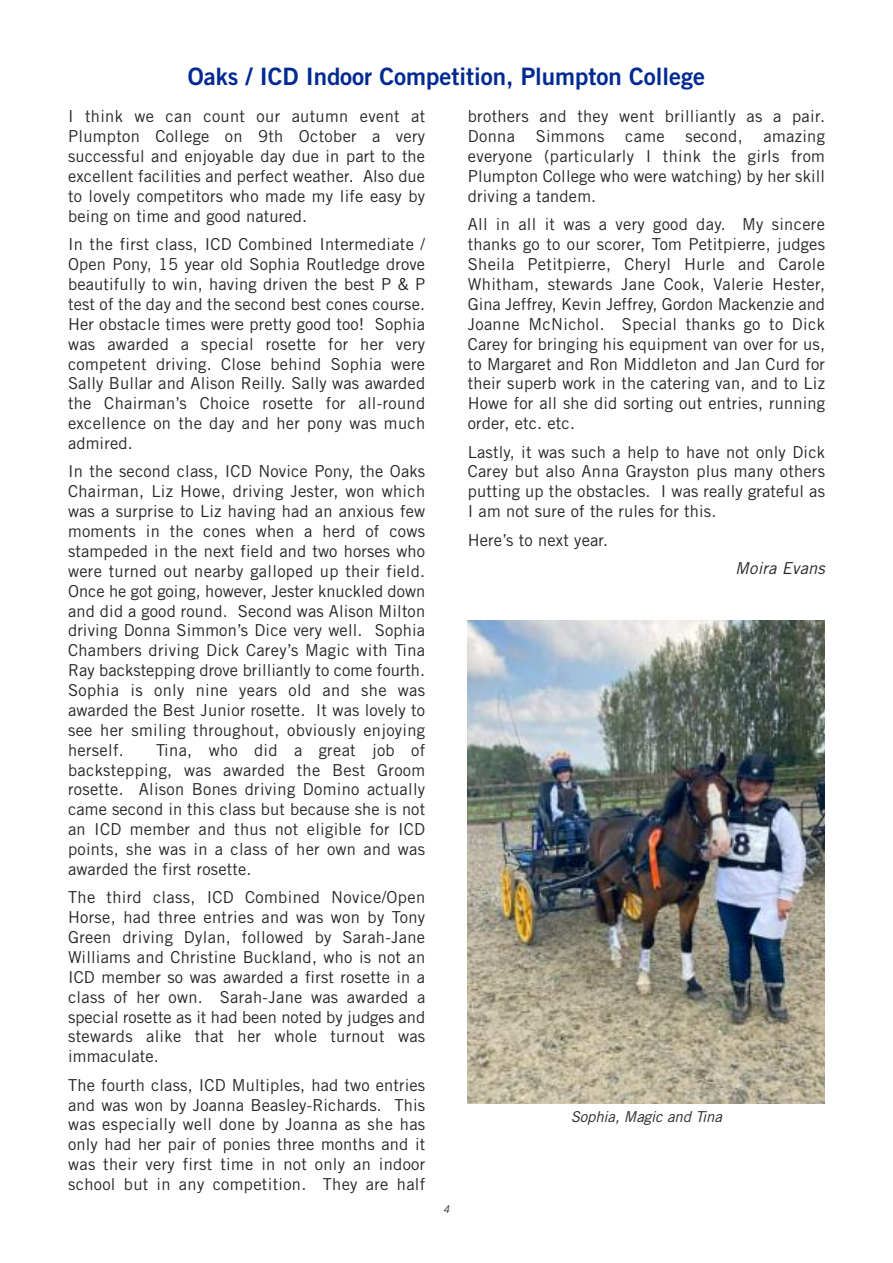
<style>
.page{position:relative;width:893px;height:1263px;background:#fff}
.page>*{position:absolute;margin:0;border:0;box-sizing:border-box;transform-origin:0 0}
.t1{font:24px "Trade Gothic Bold Two";color:#002a92}
.t2{font:16.5px/20px "Trade Gothic";letter-spacing:.02em;color:#272627;text-align:justify}
.t3{font:italic 16.5px "Trade Gothic";letter-spacing:.015em;color:#272627}
.t4{font:italic 15px "Trade Gothic";letter-spacing:-.005em;color:#272627}
.t5{font:italic 10.5px "Trade Gothic";color:#272627}
</style>
<div class="page">
<img style="left:468px;top:621px;width:357px;height:482px">
<h1 class="t1" style="left:188px;top:68px;width:519px">Oaks / ICD Indoor Competition, Plumpton College</h1>
<p class="t2" style="left:68px;top:108px;width:359px">I think we can count our autumn event at Plumpton College on 9th October a very successful and enjoyable day due in part to the excellent facilities and perfect weather. Also due to lovely competitors who made my life easy by being on time and good natured.</p>
<p class="t2" style="left:68px;top:236px;width:359px">In the first class, ICD Combined Intermediate / Open Pony, 15 year old Sophia Routledge drove beautifully to win, having driven the best P &amp; P test of the day and the second best cones course.<br>Her obstacle times were pretty good too! Sophia was awarded a special rosette for her very competent driving. Close behind Sophia were Sally Bullar and Alison Reilly. Sally was awarded the Chairman’s Choice rosette for all-round excellence on the day and her pony was much admired.</p>
<p class="t2" style="left:68px;top:463px;width:359px">In the second class, ICD Novice Pony, the Oaks Chairman, Liz Howe, driving Jester, won which was a surprise to Liz having had an anxious few moments in the cones when a herd of cows stampeded in the next field and two horses who were turned out nearby galloped up their field.<br>Once he got going, however, Jester knuckled down and did a good round. Second was Alison Milton driving Donna Simmon’s Dice very well. Sophia Chambers driving Dick Carey’s Magic with Tina Ray backstepping drove brilliantly to come fourth.<br>Sophia is only nine years old and she was awarded the Best Junior rosette. It was lovely to see her smiling throughout, obviously enjoying herself.</p>
<p class="t2" style="left:68px;top:741px;width:359px;text-indent:88px">Tina, who did a great job of backstepping, was awarded the Best Groom rosette. Alison Bones driving Domino actually came second in this class but because she is not an ICD member and thus not eligible for ICD points, she was in a class of her own and was awarded the first rosette.</p>
<p class="t2" style="left:68px;top:889px;width:359px">The third class, ICD Combined Novice/Open Horse, had three entries and was won by Tony Green driving Dylan, followed by Sarah-Jane Williams and Christine Buckland, who is not an ICD member so was awarded a first rosette in a class of her own. Sarah-Jane was awarded a special rosette as it had been noted by judges and stewards alike that her whole turnout was immaculate.</p>
<p class="t2" style="left:68px;top:1076px;width:359px">The fourth class, ICD Multiples, had two entries and was won by Joanna Beasley-Richards. This was especially well done by Joanna as she has only had her pair of ponies three months and it was their very first time in not only an indoor school but in any competition. They are half</p>
<p class="t2" style="left:468px;top:108px;width:359px">brothers and they went brilliantly as a pair.<br>Donna</p>
<p class="t2" style="left:468px;top:128px;width:359px;text-indent:296px">amazing everyone (particularly I think the girls from Plumpton College who were watching) by her skill driving a tandem.</p>
<p class="t2" style="left:468px;top:216px;width:359px">All in all it was a very good day. My sincere thanks go to our scorer, Tom Petitpierre, judges Sheila Petitpierre, Cheryl Hurle and Carole Whitham, stewards Jane Cook, Valerie Hester, Gina Jeffrey, Kevin Jeffrey, Gordon Mackenzie and Joanne McNichol. Special thanks go to Dick Carey for bringing his equipment van over for us, to Margaret and Ron Middleton and Jan Curd for their superb work in the catering van, and to Liz Howe for all she did sorting out entries, running order, etc. etc.</p>
<p class="t2" style="left:468px;top:443px;width:359px">Lastly, it was such a help to have not only Dick Carey but also Anna Grayston plus many others putting up the obstacles. I was really grateful as I am not sure of the rules for this.</p>
<p class="t2" style="left:468px;top:531px;width:142px">Here’s to next year.</p>
<p class="t3" style="left:735px;top:562px;width:91px">Moira Evans</p>
<p class="t2" style="left:536px;top:128px;width:70px">Simmons</p>
<p class="t2" style="left:625px;top:128px;width:41px">came</p>
<p class="t2" style="left:685px;top:128px;width:59px">second,</p>
<p class="t5" style="left:443px;top:1205px;width:8px">4</p>
<p class="t4" style="left:571px;top:1111px;width:153px">Sophia, Magic and Tina</p>
</div>
